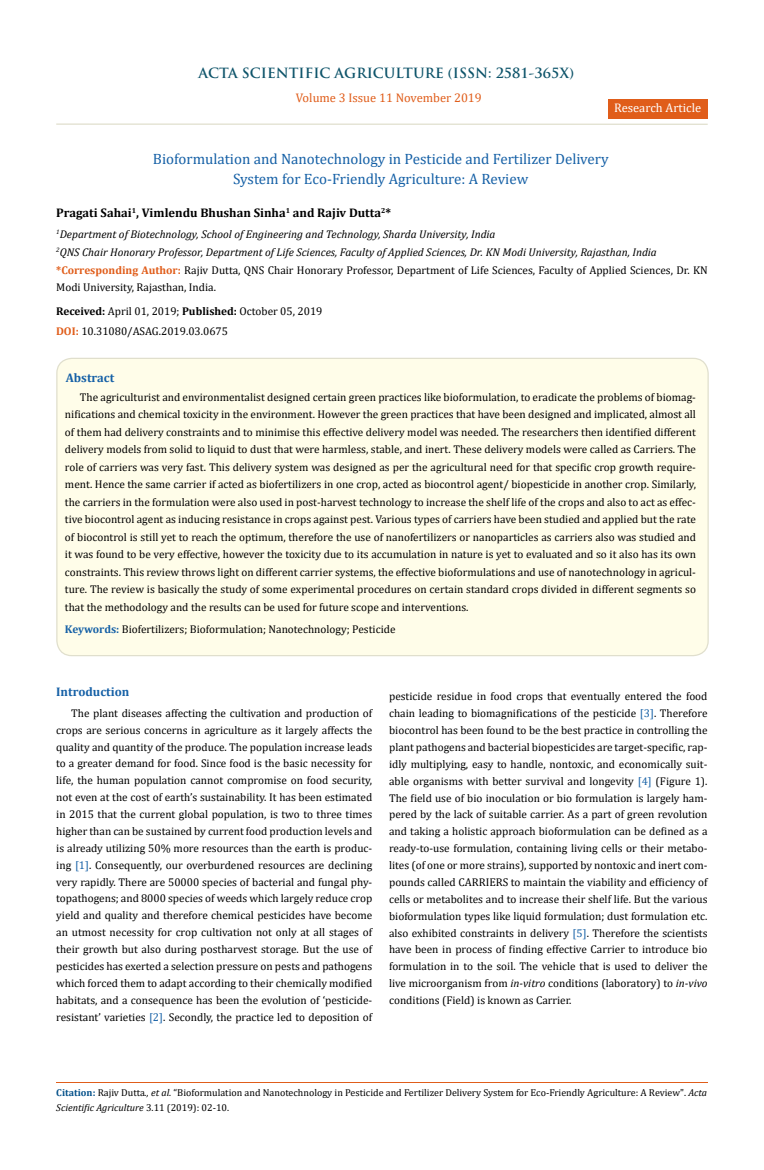
<style>
.page{position:relative;width:764px;height:1170px;background:#fff}
.page>*{position:absolute;margin:0;border:0;box-sizing:border-box;transform-origin:0 0}
.t1{font:15px/20px "Cambria";color:#1560a6;text-align:center}
.t2{font:700 13.75px "Trajan Pro";color:#0e546a}
.t3{font:700 12.5px "Cambria";color:#000}
.t4{font:12.5px "Cambria";color:#e05d1a}
.t5{font:700 12.5px "Cambria";color:#1560a6}
.t6{font:12.5px "Cambria";color:#fff}
.t7{font:11.25px/16.9px "Cambria";color:#000;text-align:justify}
.t8{font:italic 11.25px/17.8px "Cambria";color:#000}
.t9{font:10px/15px "Cambria";color:#000}
.s1{font-weight:700;font-style:normal;color:#e05d1a}
.s2{font-style:normal}
.s3{font-weight:700}
.s4{font-weight:700;color:#e05d1a}
.s5{font-weight:700;color:#1560a6}
.s6{color:#1560a6}
.s7{font-style:italic}
.s8{font-weight:700;color:#035089}
</style>
<div class="page">
<div style="left:608px;top:99px;width:99px;height:20px;background:#e05d1a"></div>
<div style="left:57px;top:358px;width:651px;height:298px;background:#fffde9;border-radius:15px"></div>
<hr style="left:56px;top:123px;width:651px;height:2px;background:#e0dfcd">
<hr style="left:56px;top:1083px;width:651px;height:1px;background:#e05d1a">
<p class="t2" style="left:199px;top:64px;width:377px">ACTA SCIENTIFIC AGRICULTURE (ISSN: 2581-365X)</p>
<p class="t4" style="left:296px;top:91px;width:187px">Volume 3 Issue 11 November 2019</p>
<p class="t6" style="left:614px;top:100px;width:89px">Research Article</p>
<h1 class="t1" style="left:153px;top:149px;width:457px">Bioformulation and Nanotechnology in Pesticide and Fertilizer Delivery<br>System for Eco-Friendly Agriculture: A Review</h1>
<p class="t3" style="left:56px;top:204px;width:336px">Pragati Sahai<sup>1</sup>, Vimlendu Bhushan Sinha<sup>1</sup> and Rajiv Dutta<sup>2</sup>*</p>
<p class="t8" style="left:56px;top:225px;width:653px"><sup>1</sup>Department of Biotechnology, School of Engineering and Technology, Sharda University, India<br><sup>2</sup>QNS Chair Honorary Professor, Department of Life Sciences, Faculty of Applied Sciences, Dr. KN Modi University, Rajasthan, India <span class="s1">*Corresponding Author:</span> <span class="s2">Rajiv Dutta, QNS Chair Honorary Professor, Department of Life Sciences, Faculty of Applied Sciences, Dr. KN Modi University, Rajasthan, India.</span></p>
<p class="t7" style="left:56px;top:303px;width:268px"><span class="s3">Received:</span> April 01, 2019; <span class="s3">Published:</span> October 05, 2019</p>
<p class="t7" style="left:56px;top:323px;width:174px"><span class="s4">DOI:</span> 10.31080/ASAG.2019.03.0675</p>
<p class="t5" style="left:66px;top:369px;width:50px">Abstract</p>
<p class="t7" style="left:65px;top:388px;width:632px;line-height:17.5px;text-indent:15px">The agriculturist and environmentalist designed certain green practices like bioformulation, to eradicate the problems of biomag&shy;nifications and chemical toxicity in the environment. However the green practices that have been designed and implicated, almost all of them had delivery constraints and to minimise this effective delivery model was needed. The researchers then identified different delivery models from solid to liquid to dust that were harmless, stable, and inert. These delivery models were called as Carriers. The role of carriers was very fast. This delivery system was designed as per the agricultural need for that specific crop growth require&shy;ment. Hence the same carrier if acted as biofertilizers in one crop, acted as biocontrol agent/ biopesticide in another crop. Similarly, the carriers in the formulation were also used in post-harvest technology to increase the shelf life of the crops and also to act as effec&shy;tive biocontrol agent as inducing resistance in crops against pest. Various types of carriers have been studied and applied but the rate of biocontrol is still yet to reach the optimum, therefore the use of nanofertilizers or nanoparticles as carriers also was studied and it was found to be very effective, however the toxicity due to its accumulation in nature is yet to evaluated and so it also has its own constraints. This review throws light on different carrier systems, the effective bioformulations and use of nanotechnology in agricul&shy;ture. The review is basically the study of some experimental procedures on certain standard crops divided in different segments so that the methodology and the results can be used for future scope and interventions.</p>
<p class="t7" style="left:65px;top:620px;width:332px"><span class="s5">Keywords:</span> Biofertilizers; Bioformulation; Nanotechnology; Pesticide</p>
<p class="t5" style="left:56px;top:683px;width:75px">Introduction</p>
<p class="t7" style="left:56px;top:704px;width:317px;text-indent:15px">The plant diseases affecting the cultivation and production of crops are serious concerns in agriculture as it largely affects the quality and quantity of the produce. The population increase leads to a greater demand for food. Since food is the basic necessity for life, the human population cannot compromise on food security, not even at the cost of earth’s sustainability. It has been estimated in 2015 that the current global population, is two to three times higher than can be sustained by current food production levels and is already utilizing 50% more resources than the earth is produc&shy;ing <span class="s6">[1]</span>. Consequently, our overburdened resources are declining very rapidly. There are 50000 species of bacterial and fungal phy&shy;topathogens; and 8000 species of weeds which largely reduce crop yield and quality and therefore chemical pesticides have become an utmost necessity for crop cultivation not only at all stages of their growth but also during postharvest storage. But the use of pesticides has exerted a selection pressure on pests and pathogens which forced them to adapt according to their chemically modified habitats, and a consequence has been the evolution of ‘pesticide&shy;resistant’ varieties <span class="s6">[2]</span>. Secondly, the practice led to deposition of</p>
<p class="t7" style="left:389px;top:688px;width:320px">pesticide residue in food crops that eventually entered the food chain leading to biomagnifications of the pesticide <span class="s6">[3]</span>. Therefore biocontrol has been found to be the best practice in controlling the plant pathogens and bacterial biopesticides are target-specific, rap&shy;idly multiplying, easy to handle, nontoxic, and economically suit&shy;able organisms with better survival and longevity <span class="s6">[4]</span> (Figure 1).<br>The field use of bio inoculation or bio formulation is largely ham&shy;pered by the lack of suitable carrier. As a part of green revolution and taking a holistic approach bioformulation can be defined as a ready-to-use formulation, containing living cells or their metabo&shy;lites (of one or more strains), supported by nontoxic and inert com&shy;pounds called CARRIERS to maintain the viability and efficiency of cells or metabolites and to increase their shelf life. But the various bioformulation types like liquid formulation; dust formulation etc. also exhibited constraints in delivery <span class="s6">[5]</span>. Therefore the scientists have been in process of finding effective Carrier to introduce bio formulation in to the soil. The vehicle that is used to deliver the live microorganism from <span class="s7">in-vitro</span> conditions (laboratory) to <span class="s7">in-vivo </span>conditions (Field) is known as Carrier.</p>
<p class="t9" style="left:56px;top:1085px;width:652px"><span class="s8">Citation:</span> Rajiv Dutta<span class="s7">., et al.</span> “Bioformulation and Nanotechnology in Pesticide and Fertilizer Delivery System for Eco-Friendly Agriculture: A Review". <span class="s7">Acta<br>Scientific Agriculture</span> 3.11 (2019): 02-10.</p>
</div>
